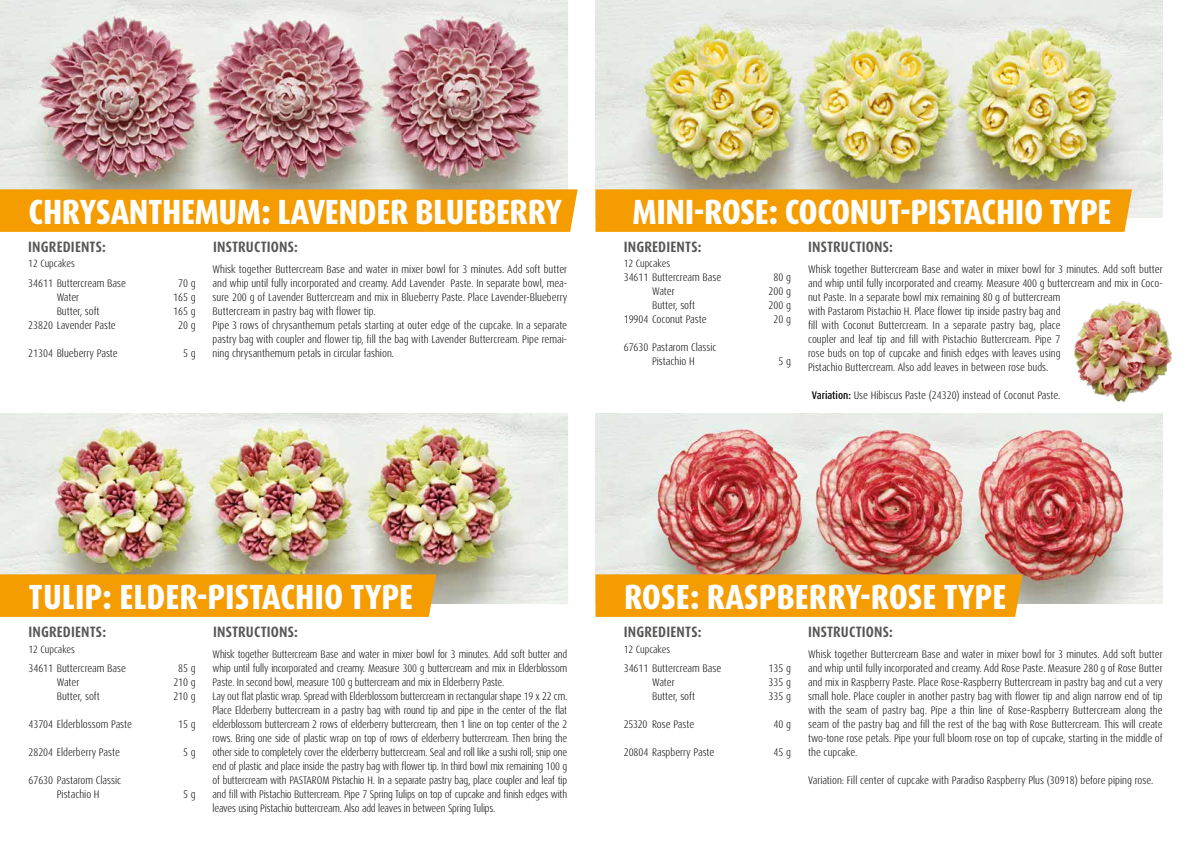
<style>
.page{position:relative;width:1191px;height:842px;background:#fff}
.page>*{position:absolute;margin:0;border:0;box-sizing:border-box;transform-origin:0 0}
.t1{font:800 condensed 35px "Dax Pro";letter-spacing:-.01em;color:#fff}
.t2{font:700 condensed 15px "Dax Pro";letter-spacing:.01em;color:#575756}
.t3{font:300 condensed 11px/14px "Dax Pro";letter-spacing:-.01em;color:#000}
.t4{font:300 condensed 10.5px "Dax Pro";color:#000}
.s1{font-weight:500}
</style>
<div class="page">
<img style="left:0;top:0;width:567px;height:189px">
<img style="left:595px;top:0;width:567px;height:217px">
<img style="left:0;top:414px;width:567px;height:189px">
<img style="left:595px;top:414px;width:567px;height:189px">
<div style="left:0;top:189px;width:577px;height:43px;background:#f59c00"></div>
<div style="left:595px;top:189px;width:537px;height:43px;background:#f59c00"></div>
<div style="left:0;top:574px;width:436px;height:43px;background:#f59c00"></div>
<div style="left:595px;top:574px;width:427px;height:43px;background:#f59c00"></div>
<img style="left:1074px;top:301px;width:98px;height:101px">
<h1 class="t1" style="left:29px;top:190px;width:535px">CHRYSANTHEMUM: LAVENDER BLUEBERRY</h1>
<h1 class="t1" style="left:632px;top:190px;width:480px">MINI-ROSE: COCONUT-PISTACHIO TYPE</h1>
<h2 class="t2" style="left:28px;top:238px;width:79px">INGREDIENTS:</h2>
<h2 class="t2" style="left:624px;top:238px;width:79px">INGREDIENTS:</h2>
<p class="t4" style="left:28px;top:257px;width:48px">12 Cupcakes</p>
<p class="t4" style="left:623px;top:257px;width:48px">12 Cupcakes</p>
<h2 class="t2" style="left:213px;top:238px;width:86px">INSTRUCTIONS:</h2>
<h2 class="t2" style="left:808px;top:238px;width:86px">INSTRUCTIONS:</h2>
<p class="t3" style="left:213px;top:263px;width:356px">Whisk together Buttercream Base and water in mixer bowl for 3 minutes. Add soft butter and whip until fully incorporated and creamy. Add Lavender Paste. In separate bowl, mea&shy;sure 200 g of Lavender Buttercream and mix in Blueberry Paste. Place Lavender-Blueberry Buttercream in pastry bag with flower tip.<br>Pipe 3 rows of chrysanthemum petals starting at outer edge of the cupcake. In a separate pastry bag with coupler and flower tip, fill the bag with Lavender Buttercream. Pipe remai&shy;ning chrysanthemum petals in circular fashion.</p>
<p class="t3" style="left:808px;top:263px;width:356px">Whisk together Buttercream Base and water in mixer bowl for 3 minutes. Add soft butter and whip until fully incorporated and creamy. Measure 400 g buttercream and mix in Coco&shy;nut Paste. In a separate bowl mix remaining 80 g of buttercream<br>with Pastarom Pistachio H. Place flower tip inside pastry bag and<br>fill with Coconut Buttercream. In a separate pastry bag, place<br>coupler and leaf tip and fill with Pistachio Buttercream. Pipe 7<br>rose buds on top of cupcake and finish edges with leaves using<br>Pistachio Buttercream. Also add leaves in between rose buds.</p>
<p class="t3" style="left:812px;top:389px;width:250px"><span class="s1">Variation:</span> Use Hibiscus Paste (24320) instead of Coconut Paste.</p>
<p class="t3" style="left:623px;top:270px;width:99px">34611 Buttercream Base</p>
<p class="t3" style="left:773px;top:270px;width:19px">80 g</p>
<p class="t3" style="left:652px;top:284px;width:24px">Water</p>
<p class="t3" style="left:768px;top:284px;width:24px">200 g</p>
<p class="t3" style="left:652px;top:298px;width:44px">Butter, soft</p>
<p class="t3" style="left:768px;top:298px;width:24px">200 g</p>
<p class="t3" style="left:623px;top:312px;width:84px">19904 Coconut Paste</p>
<p class="t3" style="left:773px;top:312px;width:19px">20 g</p>
<p class="t3" style="left:652px;top:340px;width:66px;text-indent:-28px">67630 Pastarom Classic<br>Pistachio H</p>
<p class="t3" style="left:28px;top:277px;width:99px">34611 Buttercream Base</p>
<p class="t3" style="left:178px;top:277px;width:19px">70 g</p>
<p class="t3" style="left:57px;top:291px;width:24px">Water</p>
<p class="t3" style="left:173px;top:291px;width:24px">165 g</p>
<p class="t3" style="left:57px;top:305px;width:44px">Butter, soft</p>
<p class="t3" style="left:173px;top:305px;width:24px">165 g</p>
<p class="t3" style="left:28px;top:319px;width:89px">23820 Lavender Paste</p>
<p class="t3" style="left:178px;top:319px;width:19px">20 g</p>
<p class="t3" style="left:28px;top:347px;width:91px">21304 Blueberry Paste</p>
<p class="t3" style="left:183px;top:347px;width:14px">5 g</p>
<p class="t3" style="left:778px;top:354px;width:14px">5 g</p>
<h1 class="t1" style="left:29px;top:575px;width:386px">TULIP: ELDER-PISTACHIO TYPE</h1>
<h1 class="t1" style="left:624px;top:575px;width:384px">ROSE: RASPBERRY-ROSE TYPE</h1>
<h2 class="t2" style="left:213px;top:623px;width:86px">INSTRUCTIONS:</h2>
<h2 class="t2" style="left:808px;top:623px;width:86px">INSTRUCTIONS:</h2>
<p class="t3" style="left:213px;top:648px;width:356px">Whisk together Buttercream Base and water in mixer bowl for 3 minutes. Add soft butter and whip until fully incorporated and creamy. Measure 300 g buttercream and mix in Elderblossom Paste. In second bowl, measure 100 g buttercream and mix in Elderberry Paste.<br>Lay out flat plastic wrap. Spread with Elderblossom buttercream in rectangular shape 19 x 22 cm.<br>Place Elderberry buttercream in a pastry bag with round tip and pipe in the center of the flat elderblossom buttercream 2 rows of elderberry buttercream, then 1 line on top center of the 2 rows. Bring one side of plastic wrap on top of rows of elderberry buttercream. Then bring the other side to completely cover the elderberry buttercream. Seal and roll like a sushi roll; snip one end of plastic and place inside the pastry bag with flower tip. In third bowl mix remaining 100 g of buttercream with PASTAROM Pistachio H. In a separate pastry bag, place coupler and leaf tip and fill with Pistachio Buttercream. Pipe 7 Spring Tulips on top of cupcake and finish edges with leaves using Pistachio buttercream. Also add leaves in between Spring Tulips.</p>
<p class="t3" style="left:808px;top:648px;width:356px;text-align:justify">Whisk together Buttercream Base and water in mixer bowl for 3 minutes. Add soft butter and whip until fully incorporated and creamy. Add Rose Paste. Measure 280 g of Rose Butter and mix in Raspberry Paste. Place Rose-Raspberry Buttercream in pastry bag and cut a very small hole. Place coupler in another pastry bag with flower tip and align narrow end of tip with the seam of pastry bag. Pipe a thin line of Rose-Raspberry Buttercream along the seam of the pastry bag and fill the rest of the bag with Rose Buttercream. This will create two-tone rose petals. Pipe your full bloom rose on top of cupcake, starting in the middle of the cupcake.</p>
<h2 class="t2" style="left:28px;top:623px;width:79px">INGREDIENTS:</h2>
<h2 class="t2" style="left:624px;top:623px;width:79px">INGREDIENTS:</h2>
<p class="t4" style="left:28px;top:643px;width:48px">12 Cupcakes</p>
<p class="t4" style="left:623px;top:643px;width:48px">12 Cupcakes</p>
<p class="t3" style="left:28px;top:662px;width:99px">34611 Buttercream Base</p>
<p class="t3" style="left:178px;top:662px;width:19px">85 g</p>
<p class="t3" style="left:57px;top:676px;width:24px">Water</p>
<p class="t3" style="left:173px;top:676px;width:24px">210 g</p>
<p class="t3" style="left:57px;top:690px;width:44px">Butter, soft</p>
<p class="t3" style="left:173px;top:690px;width:24px">210 g</p>
<p class="t3" style="left:28px;top:718px;width:105px">43704 Elderblossom Paste</p>
<p class="t3" style="left:178px;top:718px;width:19px">15 g</p>
<p class="t3" style="left:28px;top:746px;width:93px">28204 Elderberry Paste</p>
<p class="t3" style="left:183px;top:746px;width:14px">5 g</p>
<p class="t3" style="left:57px;top:774px;width:66px;text-indent:-28px">67630 Pastarom Classic<br>Pistachio H</p>
<p class="t3" style="left:623px;top:662px;width:99px">34611 Buttercream Base</p>
<p class="t3" style="left:768px;top:662px;width:24px">135 g</p>
<p class="t3" style="left:652px;top:676px;width:24px">Water</p>
<p class="t3" style="left:768px;top:676px;width:24px">335 g</p>
<p class="t3" style="left:652px;top:690px;width:44px">Butter, soft</p>
<p class="t3" style="left:768px;top:690px;width:24px">335 g</p>
<p class="t3" style="left:623px;top:718px;width:72px">25320 Rose Paste</p>
<p class="t3" style="left:773px;top:718px;width:19px">40 g</p>
<p class="t3" style="left:623px;top:746px;width:92px">20804 Raspberry Paste</p>
<p class="t3" style="left:773px;top:746px;width:19px">45 g</p>
<p class="t3" style="left:808px;top:774px;width:347px">Variation: Fill center of cupcake with Paradiso Raspberry Plus (30918) before piping rose.</p>
<p class="t3" style="left:183px;top:788px;width:14px">5 g</p>
</div>
